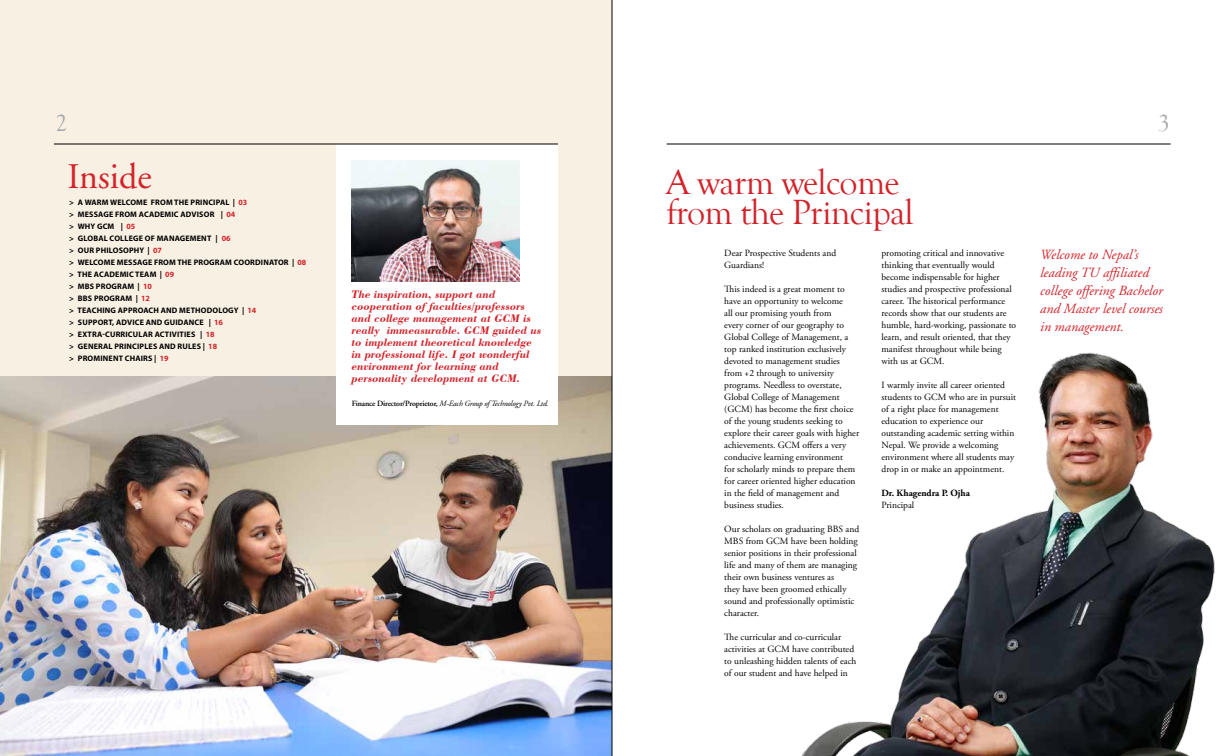
<style>
.page{position:relative;width:1224px;height:756px;background:#fff}
.page>*{position:absolute;margin:0;border:0;box-sizing:border-box;transform-origin:0 0}
.t1{font:36px/30px "Goudy Old Style T";letter-spacing:-.02em;color:#d2232a}
.t2{font:36px "Adobe Garamond";color:#d2232a}
.t3{font:24px "Goudy Old Style T";color:#a7a9ac}
.t4{font:italic 14px/18px "Adobe Garamond";color:#d2232a}
.t5{font:italic 700 11.5px/12px "Bodoni BT";color:#d2232a}
.t6{font:9.5px/12px "Adobe Garamond Pro";color:#000}
.t7{font:700 9.5px "Adobe Garamond Pro";color:#000}
.t8{font:700 8px/12px "Myriad Pro";letter-spacing:.02em;color:#000}
.t9{font:italic 8px "Adobe Garamond";letter-spacing:-.02em;color:#000}
.s1{color:#d2232a}
.s2{font-weight:600;font-style:normal}
</style>
<div class="page">
<hr style="left:667px;top:144px;width:504px;height:1px;background:#000">
<div style="left:0;top:0;width:612px;height:738px;background:#f8f0e2"></div>
<img style="left:0;top:377px;width:612px;height:379px">
<div style="left:337px;top:144px;width:221px;height:280px;background:#fff"></div>
<hr style="left:612px;top:0;width:1px;height:756px;background:#000">
<hr style="left:54px;top:144px;width:504px;height:1px;background:#000">
<img style="left:352px;top:160px;width:167px;height:121px">
<img style="left:801px;top:352px;width:414px;height:404px">
<h2 class="t3" style="left:55px;top:110px;width:14px">2</h2>
<h2 class="t3" style="left:1158px;top:110px;width:13px">3</h2>
<h1 class="t2" style="left:68px;top:158px;width:86px">Inside</h1>
<p class="t8" style="left:69px;top:196px;width:239px">&gt; A WARM WELCOME FROM THE PRINCIPAL | <span class="s1">03<br></span>&gt; M ESSAGE FROM ACADEMIC ADVISOR | <span class="s1">04<br></span>&gt; WHY GCM | <span class="s1">05<br></span>&gt; GLOBAL COLLEGE OF MANAGEMENT | <span class="s1">06<br></span>&gt; OUR PHILOSOPHY | <span class="s1">07<br></span>&gt; WELCOME MESSAGE FROM THE PROGRAM COORDINATOR | <span class="s1">08 </span>&gt; THE ACADEMIC TEAM | <span class="s1">09<br></span>&gt; MBS</p>
<p class="t8" style="left:96px;top:280px;width:58px">PROGRAM | <span class="s1">10</span></p>
<p class="t8" style="left:69px;top:292px;width:189px;text-indent:25px">PROGRAM | <span class="s1">12<br></span>&gt; TEACHING APPROACH AND METHODOLOGY | <span class="s1">14 </span>&gt; SUPPORT, ADVICE AND GUIDANCE | <span class="s1">16<br></span>&gt; EXTRA-CURRICULAR ACTIVITIES | <span class="s1">18<br></span>&gt; GENERAL PRINCIPLES AND RULES | <span class="s1">18<br></span>&gt; PROMINENT CHAIRS | <span class="s1">19</span></p>
<p class="t8" style="left:69px;top:292px;width:11px">&gt; BBS</p>
<p class="t5" style="left:352px;top:288px;width:191px">The inspiration, support and cooperation of faculties/professors and college management at GCM is really immeasurable. GCM guided us to implement theoretical knowledge in professional life. I got wonderful environment for learning and personality development at GCM.</p>
<p class="t9" style="left:352px;top:400px;width:198px"><span class="s2">Finance Director/Proprietor,</span> M-Each Group of Technology Pvt. Ltd.</p>
<h1 class="t1" style="left:666px;top:168px;width:249px">A warm welcome from the Principal</h1>
<p class="t6" style="left:724px;top:247px;width:113px">Dear Prospective Students and<br>Guardians!</p>
<p class="t6" style="left:724px;top:283px;width:136px">This indeed is a great moment to have an opportunity to welcome<br>all our promising youth from<br>every corner of our geography to<br>Global College of Management, a top ranked institution exclusively devoted to management studies from +2 through to university programs. Needless to overstate,<br>Global College of Management (GCM) has become the first choice of the young students seeking to explore their career goals with higher achievements. GCM offers a very conducive learning environment<br>for scholarly minds to prepare them for career oriented higher education in the field of management and business studies.</p>
<p class="t6" style="left:724px;top:523px;width:136px">Our scholars on graduating BBS and<br>MBS from GCM have been holding senior positions in their professional life and many of them are managing their own business ventures as<br>they have been groomed ethically sound and professionally optimistic character.</p>
<p class="t6" style="left:724px;top:631px;width:134px">The curricular and co-curricular activities at GCM have contributed to unleashing hidden talents of each of our student and have helped in</p>
<p class="t6" style="left:882px;top:247px;width:136px">promoting critical and innovative thinking that eventually would become indispensable for higher studies and prospective professional career. The historical performance records show that our students are humble, hard-working, passionate to learn, and result oriented, that they manifest throughout while being with us at GCM.</p>
<p class="t6" style="left:882px;top:379px;width:136px">I warmly invite all career oriented students to GCM who are in pursuit of a right place for management education to experience our outstanding academic setting within<br>Nepal. We provide a welcoming environment where all students may drop in or make an appointment.</p>
<p class="t7" style="left:882px;top:487px;width:90px">Dr. Khagendra P. Ojha</p>
<p class="t6" style="left:882px;top:499px;width:34px">Principal</p>
<h3 class="t4" style="left:1040px;top:246px;width:124px">Welcome to Nepal’s leading Tu affiliated college offering Bachelor and Master level courses in management.</h3>
</div>
